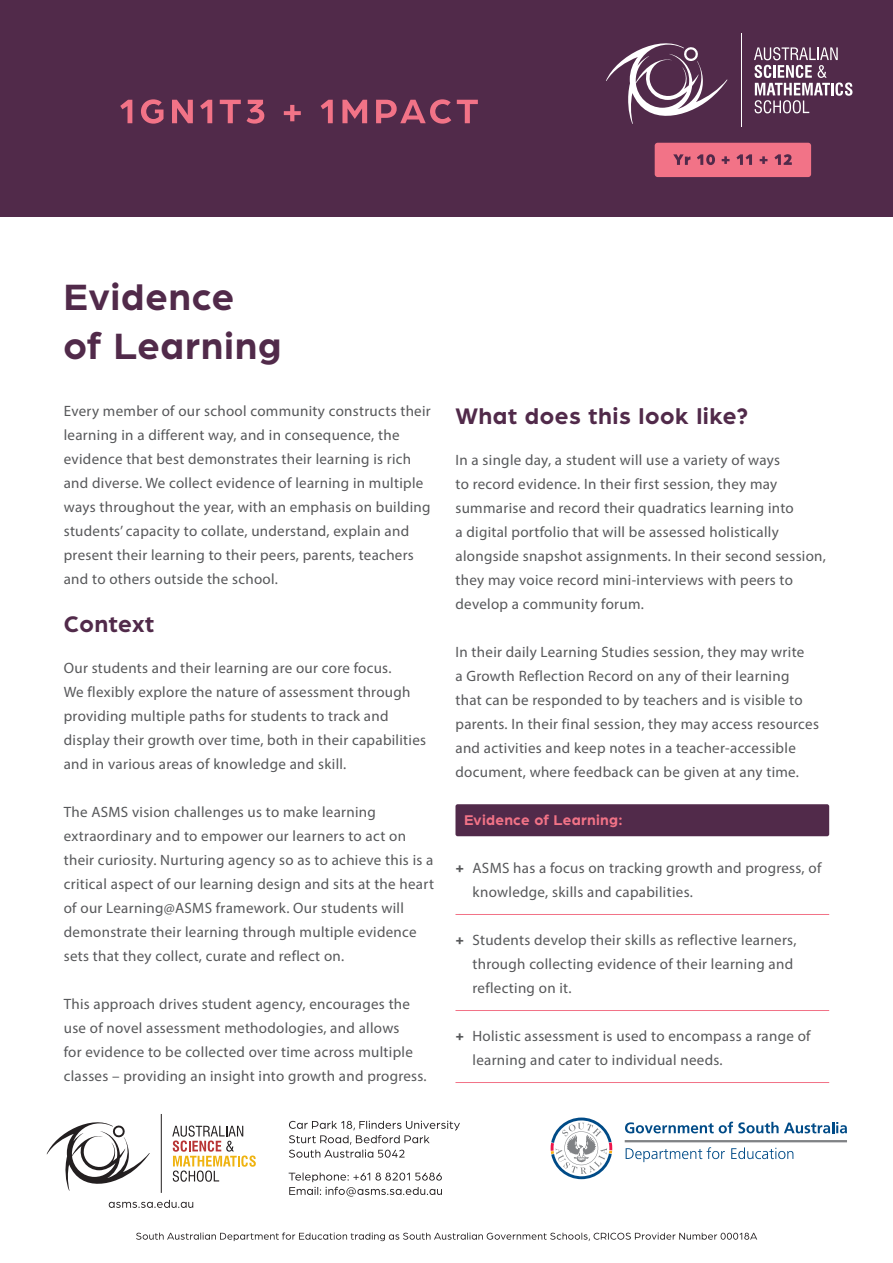
<style>
.page{position:relative;width:893px;height:1263px;background:#fff}
.page>*{position:absolute;margin:0;border:0;box-sizing:border-box;transform-origin:0 0}
.Header_Style{font:700 39px "Arboria";letter-spacing:.02em;color:#512a4a}
.Section_Header_Style{font:700 24px "Arboria";letter-spacing:.02em;color:#512a4a}
.Body_Copy{font:15px/24px "Myriad Pro";letter-spacing:.02em;color:#57585a}
.Intro_copy_style{font:15px/24px "Myriad Pro";letter-spacing:.02em;color:#57585a}
.Bullet_Point_Header{font:700 15px "Arboria";letter-spacing:.02em;color:#f27387}
.s1{font-family:"Arboria";font-weight:700}
</style>
<div class="page">
<div style="left:455px;top:804px;width:374px;height:32px;background:#512a4a;border-radius:2px"></div>
<hr style="left:455px;top:914px;width:374px;height:1px;background:#f27387">
<hr style="left:455px;top:1010px;width:374px;height:1px;background:#f27387">
<hr style="left:455px;top:1082px;width:374px;height:1px;background:#f27387">
<div style="left:0;top:0;width:893px;height:217px;background:#512a4a"></div>
<div style="left:655px;top:143px;width:156px;height:34px;background:#f27387;border-radius:3px"></div>
<svg style="left:673px;top:154px;width:119px;height:11px"></svg>
<svg style="left:606px;top:43px;width:121px;height:81px"></svg>
<svg style="left:754px;top:47px;width:98px;height:66px"></svg>
<hr style="left:741px;top:34px;width:1px;height:93px;background:#fff">
<svg style="left:120px;top:99px;width:358px;height:25px"></svg>
<svg style="left:47px;top:1122px;width:103px;height:69px"></svg>
<svg style="left:172px;top:1125px;width:84px;height:57px"></svg>
<hr style="left:161px;top:1114px;width:1px;height:79px;background:#231f20">
<svg style="left:626px;top:1147px;width:99px;height:15px"></svg>
<svg style="left:731px;top:1147px;width:62px;height:12px"></svg>
<hr style="left:625px;top:1140px;width:222px;height:2px;background:#808285">
<svg style="left:625px;top:1121px;width:222px;height:12px"></svg>
<svg style="left:551px;top:1117px;width:61px;height:62px"></svg>
<svg style="left:289px;top:1172px;width:153px;height:24px"></svg>
<svg style="left:289px;top:1121px;width:171px;height:37px"></svg>
<svg style="left:109px;top:1200px;width:84px;height:8px"></svg>
<svg style="left:136px;top:1232px;width:621px;height:9px"></svg>
<p class="Header_Style" style="left:64px;top:271px;width:172px">Evidence</p>
<p class="Header_Style" style="left:64px;top:319px;width:220px">of Learning</p>
<p class="Intro_copy_style" style="left:64px;top:398px;width:369px">Every member of our school community constructs their learning in a different way, and in consequence, the evidence that best demonstrates their learning is rich and diverse. We collect evidence of learning in multiple ways throughout the year, with an emphasis on building students’ capacity to collate, understand, explain and present their learning to their peers, parents, teachers and to others outside the school.</p>
<p class="Section_Header_Style" style="left:64px;top:607px;width:92px">Context</p>
<p class="Body_Copy" style="left:64px;top:655px;width:364px">Our students and their learning are our core focus.<br>We flexibly explore the nature of assessment through providing multiple paths for students to track and display their growth over time, both in their capabilities and in various areas of knowledge and skill.</p>
<p class="Body_Copy" style="left:64px;top:799px;width:372px">The ASMS vision challenges us to make learning extraordinary and to empower our learners to act on their curiosity. Nurturing agency so as to achieve this is a critical aspect of our learning design and sits at the heart of our Learning@ASMS framework. Our students will demonstrate their learning through multiple evidence sets that they collect, curate and reflect on.</p>
<p class="Body_Copy" style="left:64px;top:991px;width:364px">This approach drives student agency, encourages the use of novel assessment methodologies, and allows<br>for evidence to be collected over time across multiple classes – providing an insight into growth and progress.</p>
<p class="Section_Header_Style" style="left:455px;top:399px;width:294px">What does this look like?</p>
<p class="Body_Copy" style="left:455px;top:448px;width:372px">In a single day, a student will use a variety of ways<br>to record evidence. In their first session, they may summarise and record their quadratics learning into<br>a digital portfolio that will be assessed holistically alongside snapshot assignments. In their second session, they may voice record mini-interviews with peers to develop a community forum.</p>
<p class="Body_Copy" style="left:455px;top:640px;width:365px">In their daily Learning Studies session, they may write<br>a Growth Reflection Record on any of their learning that can be responded to by teachers and is visible to parents. In their final session, they may access resources and activities and keep notes in a teacher-accessible document, where feedback can be given at any time.</p>
<p class="Bullet_Point_Header" style="left:464px;top:810px;width:160px">Evidence of Learning:</p>
<p class="Intro_copy_style" style="left:472px;top:856px;width:350px;text-indent:-17px"><span class="s1">+</span> ASMS has a focus on tracking growth and progress, of knowledge, skills and capabilities.</p>
<p class="Intro_copy_style" style="left:472px;top:928px;width:325px;text-indent:-17px"><span class="s1">+</span> Students develop their skills as reflective learners, through collecting evidence of their learning and reflecting on it.</p>
<p class="Intro_copy_style" style="left:472px;top:1024px;width:340px;text-indent:-17px"><span class="s1">+</span> Holistic assessment is used to encompass a range of learning and cater to individual needs.</p>
</div>
